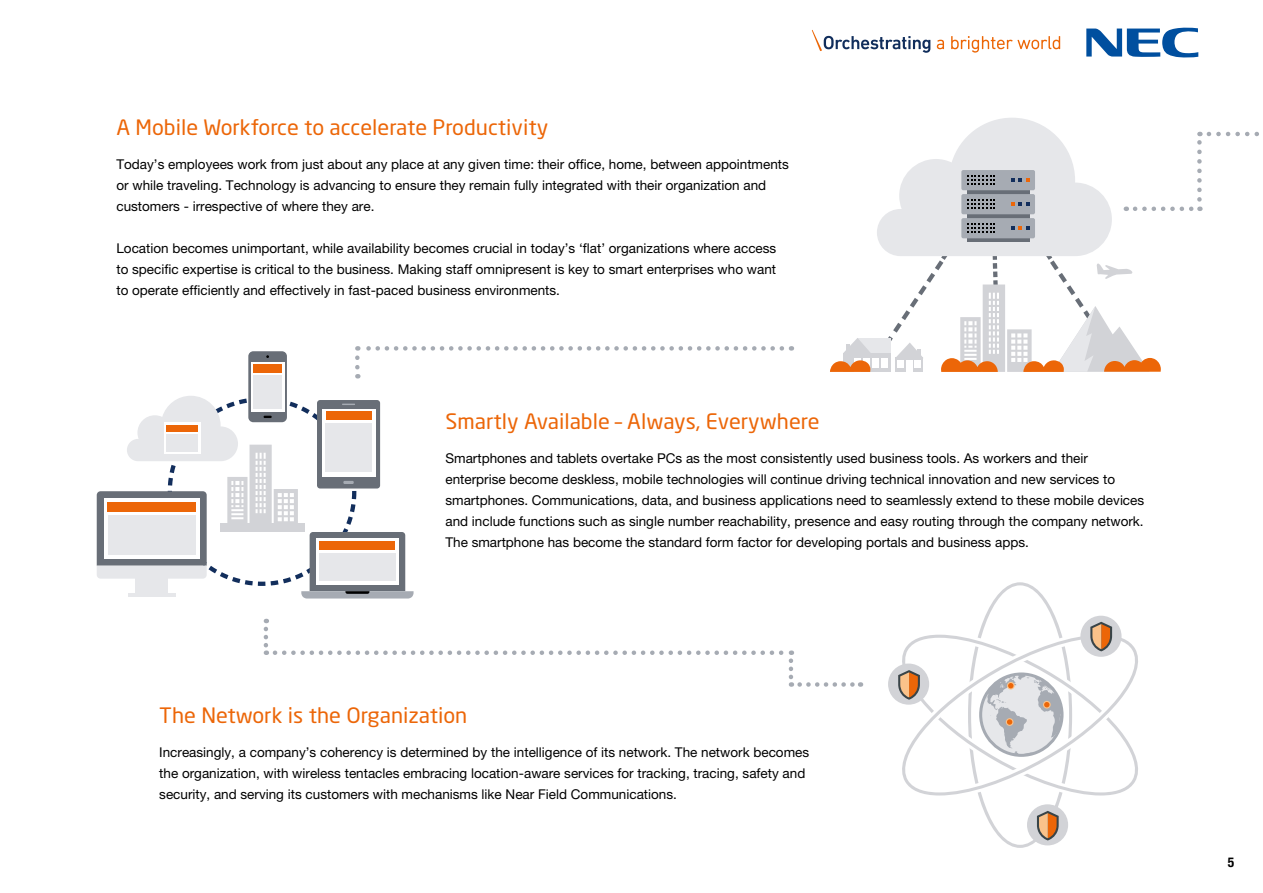
<style>
.page{position:relative;width:1263px;height:893px;background:#fff}
.page>*{position:absolute;margin:0;border:0;box-sizing:border-box;transform-origin:0 0}
.t1{font:21px "Neo Sans Std";color:#ec6608}
.t2{font:13.5px/21px "Helvetica Neue LT Pro";color:#000}
.t3{font:700 condensed 13.5px "Helvetica Neue LT Pro";color:#000}
</style>
<div class="page">
<svg style="left:937px;top:40px;width:7px;height:9px"></svg>
<svg style="left:951px;top:36px;width:109px;height:17px"></svg>
<svg style="left:812px;top:30px;width:118px;height:23px"></svg>
<svg style="left:1086px;top:27px;width:112px;height:31px"></svg>
<svg style="left:1209px;top:132px;width:50px;height:4px"></svg>
<div style="left:857px;top:338px;width:34px;height:16px;background:#e6e7ea"></div>
<div style="left:843px;top:353px;width:48px;height:19px;background:#d2d3d7"></div>
<div style="left:872px;top:358px;width:7px;height:10px;background:#fff"></div>
<svg style="left:830px;top:338px;width:41px;height:34px"></svg>
<svg style="left:877px;top:118px;width:325px;height:254px"></svg>
<div style="left:888px;top:664px;width:41px;height:41px;background:#d2d3d7;border-radius:50%"></div>
<svg style="left:892px;top:582px;width:246px;height:266px"></svg>
<svg style="left:357px;top:346px;width:425px;height:5px"></svg>
<svg style="left:355px;top:358px;width:5px;height:20px"></svg>
<div style="left:248px;top:351px;width:39px;height:71px;background:#686e77;border-radius:5px"></div>
<svg style="left:251px;top:362px;width:33px;height:34px"></svg>
<div style="left:254px;top:364px;width:28px;height:9px;background:#ec6608"></div>
<div style="left:254px;top:375px;width:28px;height:34px;background:#e6e7ea"></div>
<svg style="left:97px;top:396px;width:317px;height:202px"></svg>
<svg style="left:164px;top:422px;width:36px;height:32px"></svg>
<div style="left:167px;top:434px;width:31px;height:18px;background:#e6e7ea"></div>
<div style="left:167px;top:425px;width:31px;height:6px;background:#ec6608"></div>
<svg style="left:264px;top:629px;width:4px;height:26px"></svg>
<svg style="left:275px;top:650px;width:517px;height:5px"></svg>
<svg style="left:789px;top:661px;width:4px;height:26px"></svg>
<svg style="left:800px;top:682px;width:61px;height:5px"></svg>
<h1 class="t1" style="left:116px;top:114px;width:433px">A Mobile Workforce to accelerate Productivity</h1>
<p class="t2" style="left:116px;top:154px;width:674px">Today’s employees work from just about any place at any given time: their office, home, between appointments or while traveling. Technology is advancing to ensure they remain fully integrated with their organization and customers - irrespective of where they are.</p>
<p class="t2" style="left:116px;top:238px;width:661px;text-align:justify">Location becomes unimportant, while availability becomes crucial in today’s ‘flat’ organizations where access to specific expertise is critical to the business. Making staff omnipresent is key to smart enterprises who want to operate efficiently and effectively in fast-paced business environments.</p>
<h1 class="t1" style="left:445px;top:408px;width:376px">Smartly Available – Always, Everywhere</h1>
<p class="t2" style="left:445px;top:448px;width:700px">Smartphones and tablets overtake PCs as the most consistently used business tools. As workers and their enterprise become deskless, mobile technologies will continue driving technical innovation and new services to smartphones. Communications, data, and business applications need to seamlessly extend to these mobile devices and include functions such as single number reachability, presence and easy routing through the company network.<br>The smartphone has become the standard form factor for developing portals and business apps.</p>
<h1 class="t1" style="left:159px;top:702px;width:310px">The Network is the Organization</h1>
<p class="t2" style="left:159px;top:742px;width:651px">Increasingly, a company’s coherency is determined by the intelligence of its network. The network becomes the organization, with wireless tentacles embracing location-aware services for tracking, tracing, safety and security, and serving its customers with mechanisms like Near Field Communications.</p>
<p class="t3" style="left:1228px;top:854px;width:8px">5</p>
</div>
